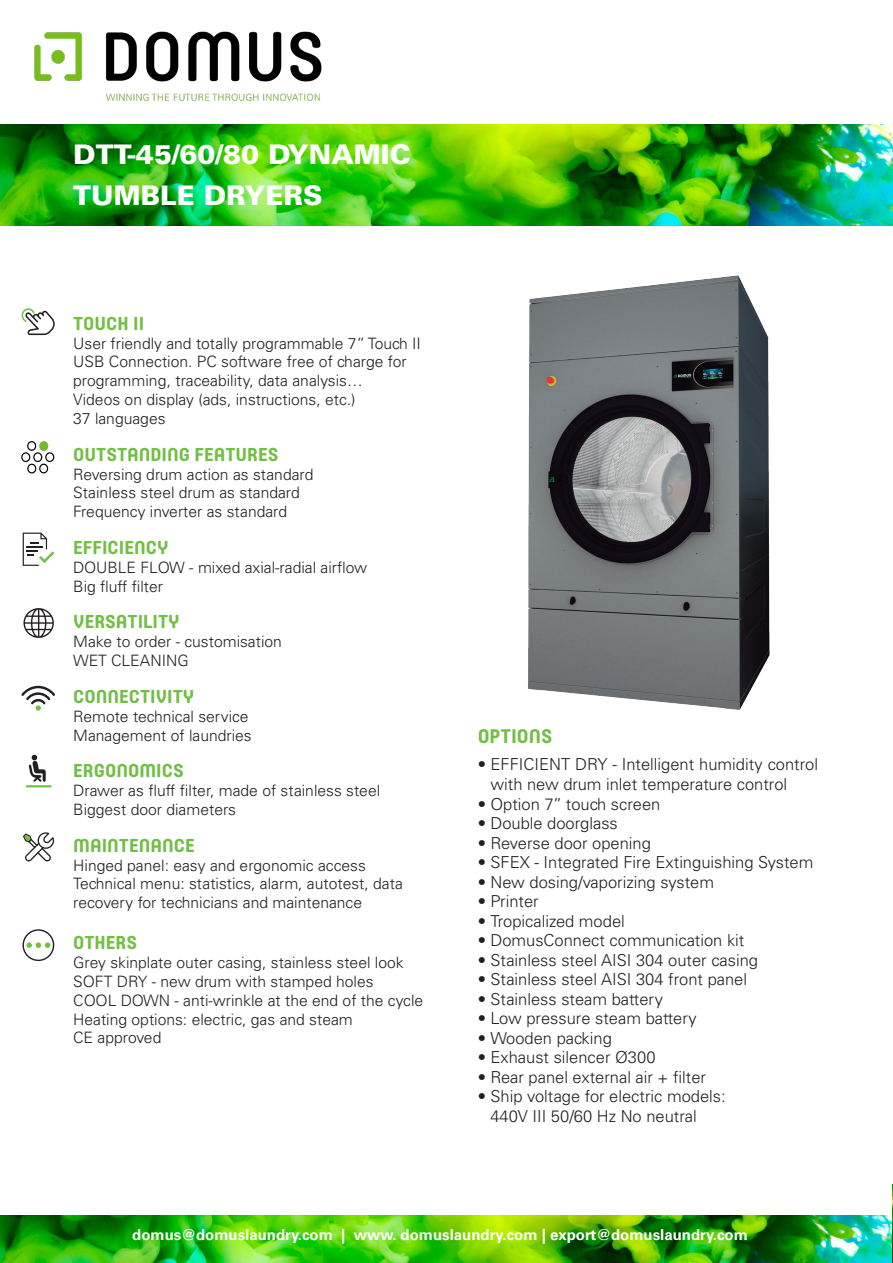
<style>
.page{position:relative;width:893px;height:1263px;background:#fff}
.page>*{position:absolute;margin:0;border:0;box-sizing:border-box;transform-origin:0 0}
.t1{font:900 27px "Univers LT Std";color:#fff}
.t2{font:700 19.5px "Core Mellow";color:#71bf44}
.t3{font:700 18.6px "Core Mellow";color:#71bf44}
.t4{font:700 18.6px "Core Mellow";color:#70be46}
.t5{font:300 16.5px/19.8px "Univers LT Std";color:#231f20}
.t6{font:300 15.6px "Univers LT Std";color:#231f20}
.t7{font:700 15px "Univers LT Std";color:#fff}
</style>
<div class="page">
<img style="left:0;top:124px;width:893px;height:101px">
<img style="left:34px;top:31px;width:288px;height:70px">
<img style="left:0;top:1216px;width:892px;height:47px">
<img style="left:892px;top:1184px;width:1px;height:79px">
<svg style="left:21px;top:441px;width:34px;height:33px"></svg>
<svg style="left:22px;top:308px;width:33px;height:27px"></svg>
<svg style="left:29px;top:755px;width:17px;height:27px"></svg>
<hr style="left:27px;top:785px;width:24px;height:2px;background:#71bf44">
<svg style="left:23px;top:533px;width:31px;height:33px"></svg>
<svg style="left:23px;top:832px;width:31px;height:29px"></svg>
<svg style="left:23px;top:608px;width:31px;height:30px"></svg>
<svg style="left:21px;top:686px;width:34px;height:25px"></svg>
<svg style="left:23px;top:929px;width:31px;height:32px"></svg>
<img style="left:528px;top:275px;width:242px;height:435px">
<p class="t1" style="left:73px;top:137px;width:339px">DTT-45/60/80 DYNAMIC</p>
<p class="t1" style="left:73px;top:178px;width:251px">TUMBLE DRYERS</p>
<p class="t3" style="left:73px;top:309px;width:73px">TOUCH II</p>
<p class="t6" style="left:73px;top:334px;width:349px">User friendly and totally programmable 7” Touch II</p>
<p class="t6" style="left:73px;top:353px;width:335px">USB Connection. PC software free of charge for</p>
<p class="t6" style="left:73px;top:371px;width:291px">programming, traceability, data analysis…</p>
<p class="t6" style="left:73px;top:390px;width:284px">Videos on display (ads, instructions, etc.)</p>
<p class="t6" style="left:73px;top:409px;width:94px">37 languages</p>
<p class="t3" style="left:73px;top:440px;width:207px">OUTSTANDING FEATURES</p>
<p class="t6" style="left:73px;top:465px;width:242px">Reversing drum action as standard</p>
<p class="t6" style="left:73px;top:483px;width:228px">Stainless steel drum as standard</p>
<p class="t6" style="left:73px;top:502px;width:215px">Frequency inverter as standard</p>
<p class="t3" style="left:73px;top:533px;width:97px">EFFICIENCY</p>
<p class="t6" style="left:73px;top:558px;width:296px">DOUBLE FLOW - mixed axial-radial airflow</p>
<p class="t6" style="left:73px;top:577px;width:91px">Big fluff filter</p>
<p class="t3" style="left:73px;top:608px;width:108px">VERSATILITY</p>
<p class="t6" style="left:73px;top:632px;width:210px">Make to order - customisation</p>
<p class="t6" style="left:73px;top:651px;width:117px">WET CLEANING</p>
<p class="t4" style="left:73px;top:682px;width:123px">CONNECTIVITY</p>
<p class="t6" style="left:73px;top:707px;width:177px">Remote technical service</p>
<p class="t6" style="left:73px;top:726px;width:180px">Management of laundries</p>
<p class="t4" style="left:73px;top:757px;width:112px">ERGONOMICS</p>
<p class="t6" style="left:73px;top:781px;width:308px">Drawer as fluff filter, made of stainless steel</p>
<p class="t6" style="left:73px;top:800px;width:164px">Biggest door diameters</p>
<p class="t4" style="left:73px;top:831px;width:123px">MAINTENANCE</p>
<p class="t6" style="left:73px;top:856px;width:294px">Hinged panel: easy and ergonomic access</p>
<p class="t6" style="left:73px;top:874px;width:331px">Technical menu: statistics, alarm, autotest, data</p>
<p class="t6" style="left:73px;top:893px;width:290px">recovery for technicians and maintenance</p>
<p class="t3" style="left:73px;top:929px;width:65px">OTHERS</p>
<p class="t6" style="left:73px;top:953px;width:332px">Grey skinplate outer casing, stainless steel look</p>
<p class="t6" style="left:73px;top:972px;width:302px">SOFT DRY - new drum with stamped holes</p>
<p class="t6" style="left:73px;top:991px;width:352px">COOL DOWN - anti-wrinkle at the end of the cycle</p>
<p class="t6" style="left:73px;top:1010px;width:281px">Heating options: electric, gas and steam</p>
<p class="t6" style="left:73px;top:1028px;width:90px">CE approved</p>
<p class="t2" style="left:478px;top:722px;width:76px">OPTIONS</p>
<p class="t5" style="left:490px;top:754px;width:329px;text-indent:-13px">• EFFICIENT DRY - Intelligent humidity control with new drum inlet temperature control</p>
<p class="t5" style="left:478px;top:794px;width:184px">• Option 7’’ touch screen</p>
<p class="t5" style="left:478px;top:813px;width:142px">• Double doorglass</p>
<p class="t5" style="left:478px;top:833px;width:175px">• Reverse door opening</p>
<p class="t5" style="left:478px;top:852px;width:337px">• SFEX - Integrated Fire Extinguishing System</p>
<p class="t5" style="left:478px;top:872px;width:238px">• New dosing/vaporizing system</p>
<p class="t5" style="left:478px;top:891px;width:63px">• Printer</p>
<p class="t5" style="left:478px;top:911px;width:149px">• Tropicalized model</p>
<p class="t5" style="left:478px;top:930px;width:268px">• DomusConnect communication kit</p>
<p class="t5" style="left:478px;top:950px;width:282px">• Stainless steel AISI 304 outer casing</p>
<p class="t5" style="left:478px;top:969px;width:271px">• Stainless steel AISI 304 front panel</p>
<p class="t5" style="left:478px;top:989px;width:187px">• Stainless steam battery</p>
<p class="t5" style="left:478px;top:1008px;width:221px">• Low pressure steam battery</p>
<p class="t5" style="left:478px;top:1028px;width:136px">• Wooden packing</p>
<p class="t5" style="left:478px;top:1047px;width:180px">• Exhaust silencer Ø300</p>
<p class="t5" style="left:478px;top:1067px;width:230px">• Rear panel external air + filter</p>
<p class="t5" style="left:490px;top:1086px;width:237px;text-indent:-13px">• Ship voltage for electric models:<br>440V III 50/60 Hz No neutral</p>
<p class="t7" style="left:132px;top:1226px;width:617px">domus@domuslaundry.com | www. domuslaundry.com | export@domuslaundry.com</p>
</div>
